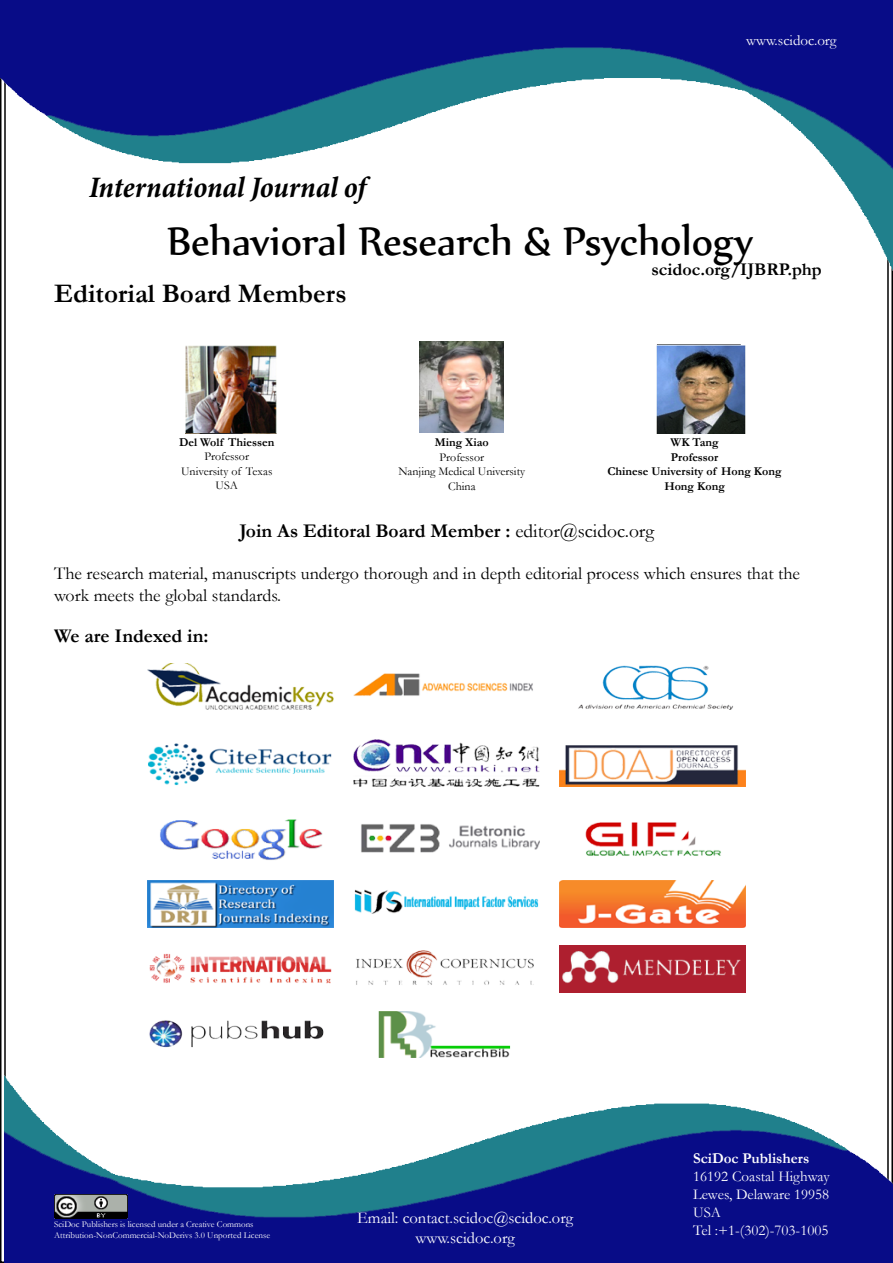
<style>
.page{position:relative;width:893px;height:1263px;background:#fff}
.page>*{position:absolute;margin:0;border:0;box-sizing:border-box;transform-origin:0 0}
.t1{font:48px "Nyala";color:#000}
.t2{font:italic 700 condensed 30px "Minion Pro";letter-spacing:-.005em;color:#000}
.t3{font:700 27px "Garamond";color:#000}
.t4{font:700 19.5px "Garamond";color:#000}
.t5{font:18px/21.6px "Garamond";color:#000}
.t6{font:700 18px "Garamond";color:#000}
.t7{font:16.5px/19.8px "Garamond";color:#fff;text-align:center}
.t8{font:15px/18px "Garamond";color:#fff}
.t9{font:700 15px "Garamond";color:#fff}
.t10{font:700 12px/14.4px "Garamond";color:#000;text-align:center}
.t11{font:12px/14.4px "Garamond";color:#000;text-align:center}
.t12{font:9px/10.8px "Garamond";color:#fff}
.s1{font-weight:400}
</style>
<div class="page">
<img style="left:0;top:0;width:893px;height:275px">
<img style="left:4px;top:1071px;width:889px;height:192px">
<img style="left:54px;top:1195px;width:74px;height:23px">
<img style="left:147px;top:663px;width:186px;height:47px">
<img style="left:354px;top:673px;width:179px;height:23px">
<img style="left:578px;top:665px;width:155px;height:45px">
<img style="left:148px;top:743px;width:184px;height:43px">
<img style="left:354px;top:740px;width:185px;height:46px">
<img style="left:560px;top:745px;width:185px;height:41px">
<img style="left:147px;top:881px;width:186px;height:46px">
<img style="left:361px;top:824px;width:178px;height:29px">
<img style="left:585px;top:822px;width:136px;height:34px">
<img style="left:160px;top:819px;width:163px;height:41px">
<img style="left:354px;top:889px;width:185px;height:25px">
<img style="left:560px;top:881px;width:185px;height:46px">
<img style="left:149px;top:953px;width:183px;height:31px">
<img style="left:356px;top:950px;width:178px;height:35px">
<img style="left:560px;top:946px;width:185px;height:46px">
<img style="left:149px;top:1020px;width:175px;height:28px">
<img style="left:378px;top:1011px;width:133px;height:47px">
<img style="left:186px;top:346px;width:90px;height:87px">
<img style="left:419px;top:342px;width:84px;height:91px">
<img style="left:657px;top:346px;width:88px;height:88px">
<p class="t8" style="left:746px;top:31px;width:92px">www.scidoc.org</p>
<h2 class="t2" style="left:89px;top:167px;width:278px">International Journal of</h2>
<h1 class="t1" style="left:167px;top:212px;width:588px">Behavioral Research &amp; Psychology</h1>
<h3 class="t3" style="left:54px;top:275px;width:294px">Editorial Board Members</h3>
<p class="t6" style="left:651px;top:258px;width:172px">scidoc.org/IJBRP.php</p>
<p class="t10" style="left:179px;top:435px;width:97px">Del Wolf Thiessen</p>
<p class="t11" style="left:181px;top:449px;width:93px">Professor<br>University of Texas<br>USA</p>
<p class="t10" style="left:435px;top:435px;width:56px">Ming Xiao</p>
<p class="t11" style="left:398px;top:449px;width:128px">Professor<br>Nanjing Medical University<br>China</p>
<p class="t10" style="left:607px;top:435px;width:176px">WK Tang<br>Professor<br>Chinese University of Hong Kong<br>Hong Kong</p>
<p class="t4" style="left:239px;top:517px;width:416px">Join As Editoral Board Member : <span class="s1">editor@scidoc.org</span></p>
<p class="t5" style="left:54px;top:562px;width:748px">The research material, manuscripts undergo thorough and in depth editorial process which ensures that the work meets the global standards.</p>
<p class="t4" style="left:54px;top:622px;width:156px">We are Indexed in:</p>
<p class="t12" style="left:54px;top:1218px;width:217px">SciDoc Publishers is licensed under a Creative Commons<br>Attribution-NonCommercial-NoDerivs 3.0 Unported License</p>
<p class="t7" style="left:357px;top:1207px;width:218px">Email: contact.scidoc@scidoc.org www.scidoc.org</p>
<p class="t9" style="left:693px;top:1148px;width:118px">SciDoc Publishers</p>
<p class="t8" style="left:693px;top:1167px;width:138px">16192 Coastal Highway<br>Lewes, Delaware 19958<br>USA<br>Tel :+1-(302)-703-1005</p>
</div>
